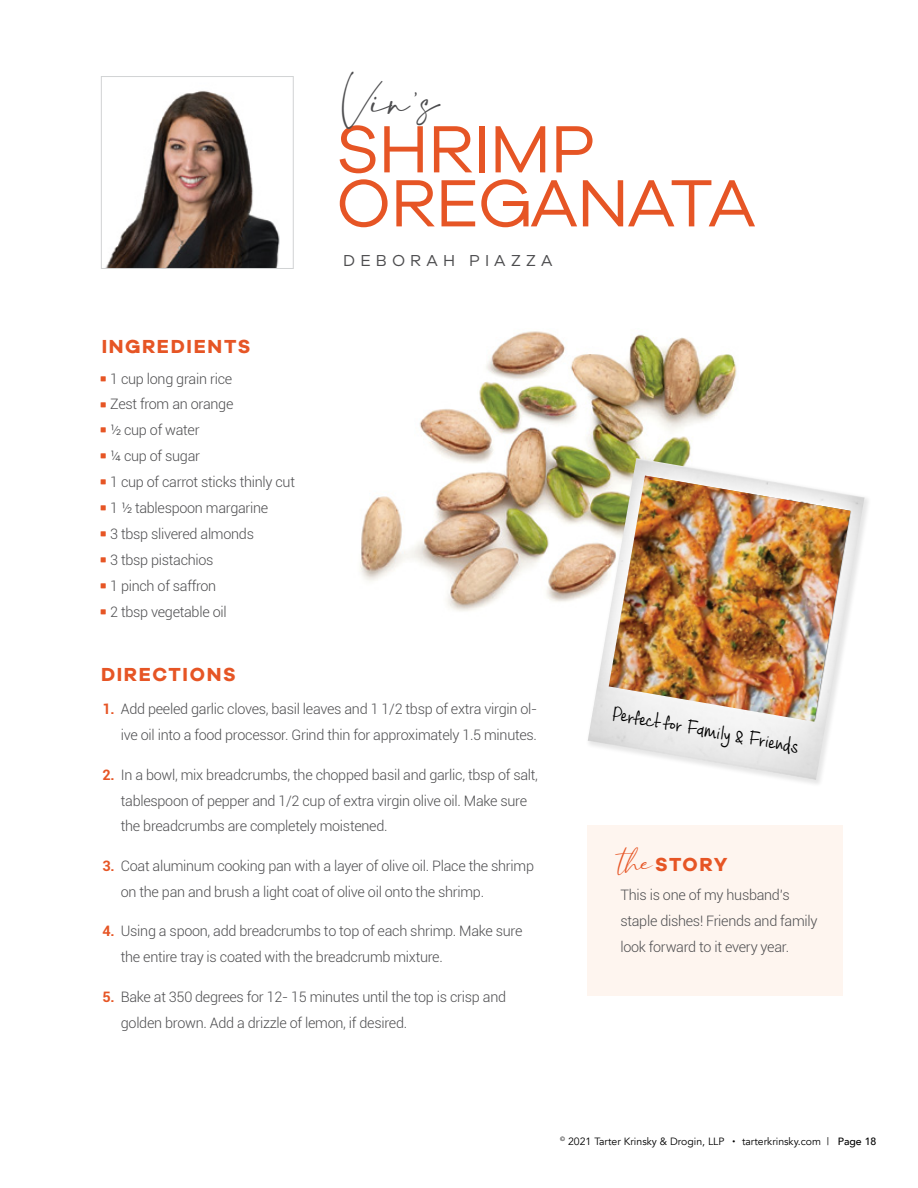
<style>
.page{position:relative;width:918px;height:1188px;background:#fff}
.page>*{position:absolute;margin:0;border:0;box-sizing:border-box;transform-origin:0 0}
.t1{font:68.85px/54px "Galyon";letter-spacing:-.015em;color:#e65525}
.t2{font:29.7px "Amalfi Coast";color:#4d4d4f}
.t3{font:26.4px "Cashew Apple Ale";color:#000}
.t4{font:700 19.5px "Galyon";letter-spacing:.085em;color:#e65525}
.t5{font:16.35px "Galyon";letter-spacing:.31em;color:#4d4d4f}
.t6{font:300 14.4px/26px "Roboto";letter-spacing:-.02em;color:#4d4d4f}
.t7{font:10.5px "Avenir";color:#000}
.s1{font-weight:700;color:#e65525}
.s2{font-family:"Frontage"}
.s3{font-weight:500}
</style>
<div class="page">
<img style="left:360px;top:331px;width:377px;height:280px">
<div style="left:587px;top:825px;width:255px;height:170px;background:#fef5ef"></div>
<div style="left:585px;top:456px;width:287px;height:331px;background:#000;opacity:.1"></div>
<img style="left:588px;top:458px;width:277px;height:322px">
<img style="left:609px;top:475px;width:242px;height:247px">
<img style="left:106px;top:90px;width:174px;height:177px">
<div style="left:101px;top:76px;width:193px;height:193px;border:1px solid #d1d3d4"></div>
<h2 class="t2" style="left:342px;top:85px;width:99px">Vin’s</h2>
<h1 class="t1" style="left:336px;top:116px;width:421px">SHRIMP<br>OREGANATA</h1>
<h3 class="t4" style="left:102px;top:334px;width:150px">INGREDIENTS</h3>
<p class="t6" style="left:110px;top:365px;width:124px">1 cup long grain rice</p>
<p class="t6" style="left:110px;top:391px;width:125px">Zest from an orange</p>
<p class="t6" style="left:110px;top:417px;width:91px">½ cup of water</p>
<p class="t6" style="left:110px;top:443px;width:91px">¼ cup of sugar</p>
<p class="t6" style="left:110px;top:469px;width:186px">1 cup of carrot sticks thinly cut</p>
<p class="t6" style="left:110px;top:495px;width:160px">1 ½ tablespoon margarine</p>
<p class="t6" style="left:110px;top:521px;width:145px">3 tbsp slivered almonds</p>
<p class="t6" style="left:110px;top:546px;width:105px">3 tbsp pistachios</p>
<p class="t6" style="left:110px;top:572px;width:108px">1 pinch of saffron</p>
<p class="t6" style="left:110px;top:598px;width:118px">2 tbsp vegetable oil</p>
<h3 class="t4" style="left:101px;top:662px;width:136px">DIRECTIONS</h3>
<p class="t5" style="left:343px;top:249px;width:211px">DEBORAH PIAZZA</p>
<p class="t6" style="left:103px;top:696px;width:436px;text-align:right"><span class="s1">1.</span> Add peeled garlic cloves, basil leaves and 1 1/2 tbsp of extra virgin ol&shy;ive oil into a food processor. Grind thin for approximately 1.5 minutes.</p>
<p class="t6" style="left:121px;top:761px;width:419px;text-indent:-18px"><span class="s1">2.</span> In a bowl, mix breadcrumbs, the chopped basil and garlic, tbsp of salt, tablespoon of pepper and 1/2 cup of extra virgin olive oil. Make sure the breadcrumbs are completely moistened.</p>
<p class="t6" style="left:121px;top:852px;width:415px;text-indent:-18px"><span class="s1">3.</span> Coat aluminum cooking pan with a layer of olive oil. Place the shrimp on the pan and brush a light coat of olive oil onto the shrimp.</p>
<p class="t6" style="left:121px;top:918px;width:403px;text-indent:-18px"><span class="s1">4.</span> Using a spoon, add breadcrumbs to top of each shrimp. Make sure the entire tray is coated with the breadcrumb mixture.</p>
<p class="t6" style="left:121px;top:983px;width:387px;text-indent:-18px"><span class="s1">5.</span> Bake at 350 degrees for 12- 15 minutes until the top is crisp and golden brown. Add a drizzle of lemon, if desired.</p>
<h3 class="t3" style="left:615px;top:699px;width:191px;rotate:10deg">Perfect for Family &amp; Friends</h3>
<h3 class="t4" style="left:619px;top:853px;width:110px"><sup>the</sup>STORY</h3>
<p class="t6" style="left:620px;top:881px;width:199px">This is one of my husband’s staple dishes! Friends and family look forward to it every year.</p>
<p class="t7" style="left:560px;top:1135px;width:318px"><sup>©</sup> 2021 Tarter Krinsky &amp; Drogin, LLP <span class="s2">•</span> tarterkrinsky.com | <span class="s3">Page 18</span></p>
</div>
